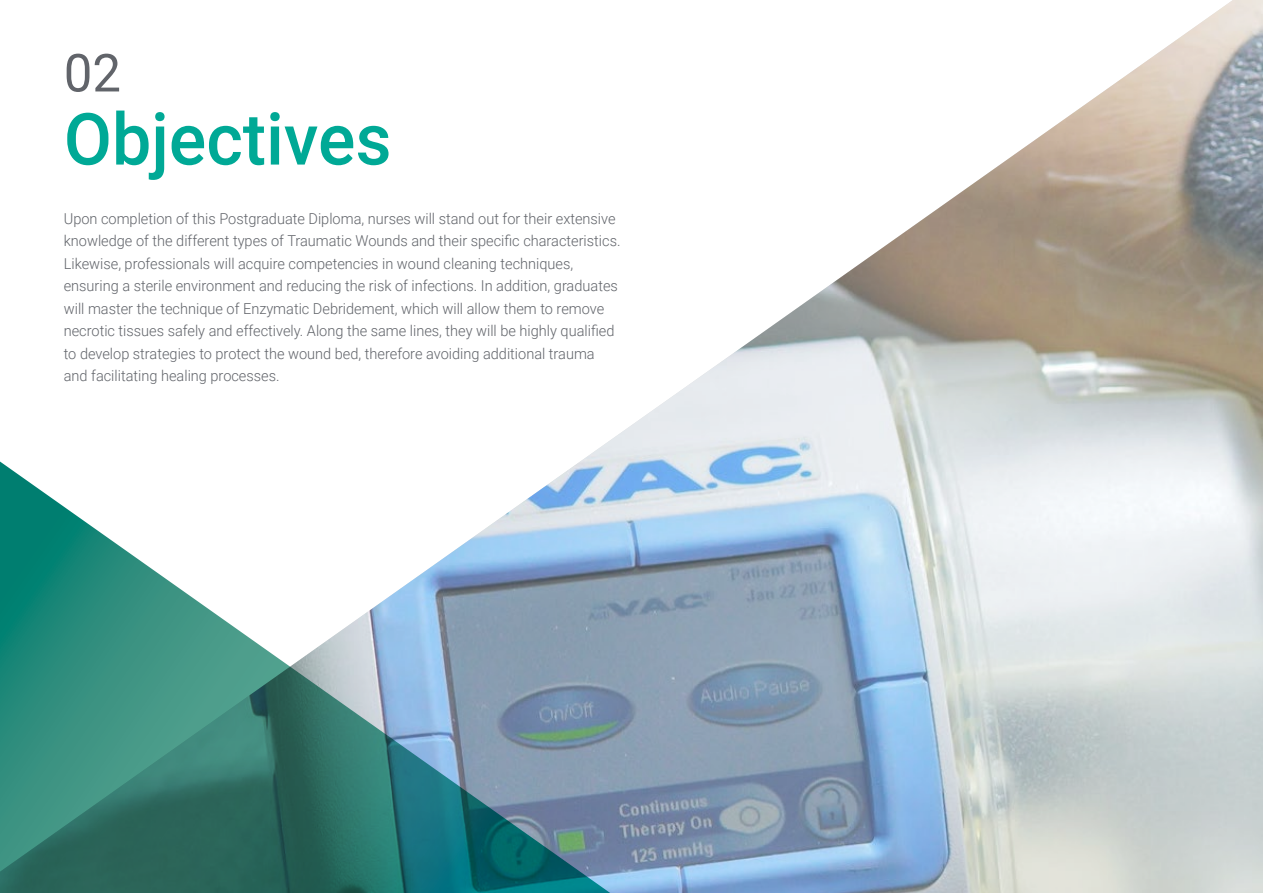
<style>
.page{position:relative;width:1263px;height:893px;background:#fff}
.page>*{position:absolute;margin:0;border:0;box-sizing:border-box;transform-origin:0 0}
.t1{font:500 72px "Roboto";color:#00a996}
.t2{font:52.5px "Roboto";color:#61646a}
.t3{font:300 15px/22.5px "Roboto";color:#61646a}
</style>
<div class="page">
<img style="left:602px;top:0;width:661px;height:893px">
<svg style="left:0;top:446px;width:640px;height:447px"></svg>
<h2 class="t2" style="left:64px;top:36px;width:59px">02</h2>
<h1 class="t1" style="left:64px;top:89px;width:329px">Objectives</h1>
<p class="t3" style="left:64px;top:207px;width:558px">Upon completion of this Postgraduate Diploma, nurses will stand out for their extensive knowledge of the different types of Traumatic Wounds and their specific characteristics.<br>Likewise, professionals will acquire competencies in wound cleaning techniques, ensuring a sterile environment and reducing the risk of infections. In addition, graduates will master the technique of Enzymatic Debridement, which will allow them to remove necrotic tissues safely and effectively. Along the same lines, they will be highly qualified to develop strategies to protect the wound bed, therefore avoiding additional trauma and facilitating healing processes.</p>
</div>
